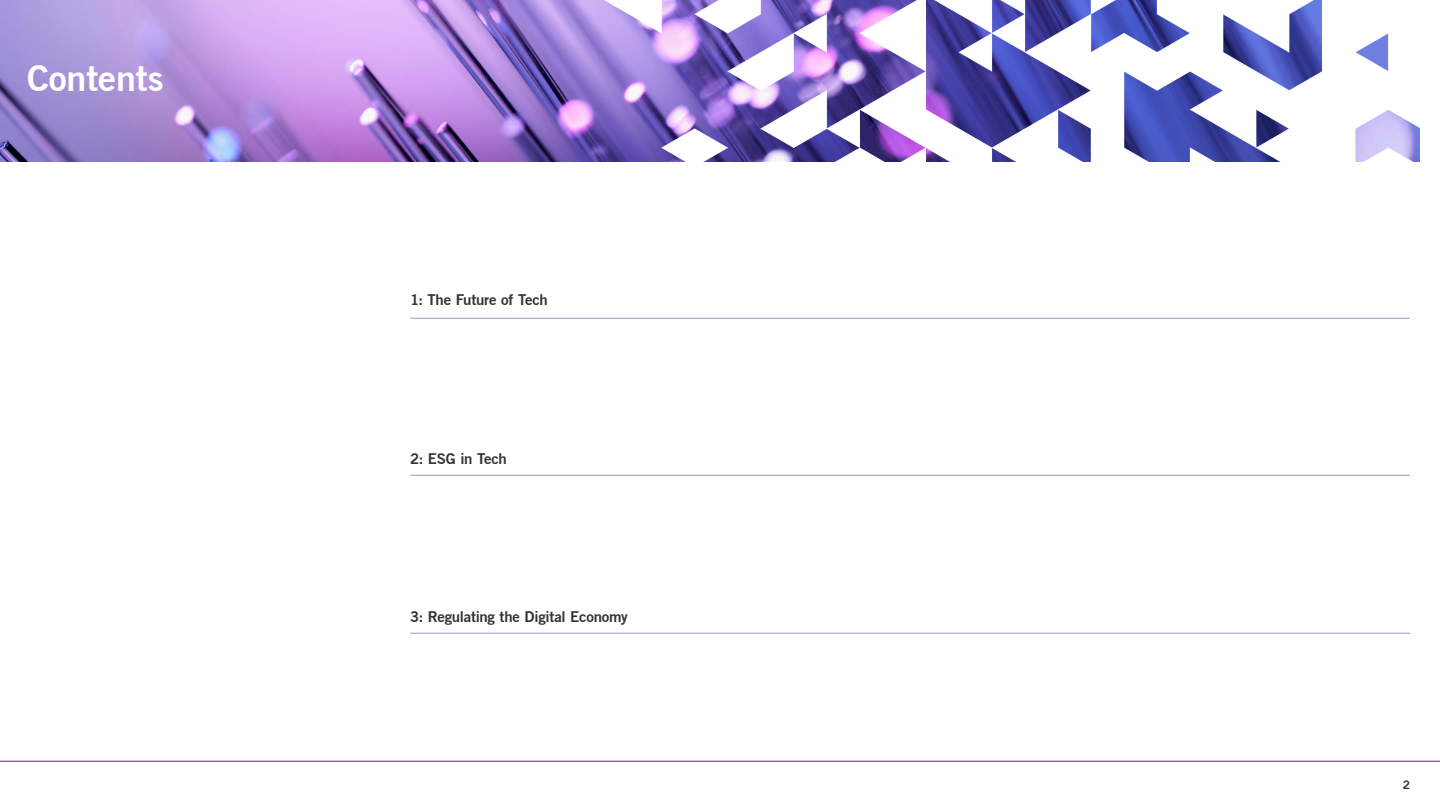
<style>
.page{position:relative;width:1440px;height:810px;background:#fff}
.page>*{position:absolute;margin:0;border:0;box-sizing:border-box;transform-origin:0 0}
.t1{font:700 36px "Trade Gothic No.2";letter-spacing:-.005em;color:#fff}
.t2{font:700 15px "Trade Gothic No.2";letter-spacing:-.015em;color:#333}
.t3{font:700 12px "Trade Gothic No.2";color:#333}
</style>
<div class="page">
<hr style="left:410px;top:318px;width:1000px;height:1px;background:#99c">
<hr style="left:410px;top:475px;width:1000px;height:1px;background:#99c">
<hr style="left:410px;top:633px;width:1000px;height:1px;background:#99c">
<img style="left:0;top:0;width:276px;height:162px">
<img style="left:276px;top:0;width:1144px;height:162px">
<hr style="left:0;top:761px;width:1440px;height:1px;background:#af005f">
<h1 class="t1" style="left:27px;top:56px;width:138px">Contents</h1>
<p class="t2" style="left:410px;top:290px;width:139px">1: The Future of Tech</p>
<p class="t2" style="left:410px;top:449px;width:98px">2: ESG in Tech</p>
<p class="t2" style="left:410px;top:607px;width:219px">3: Regulating the Digital Economy</p>
<p class="t3" style="left:1403px;top:778px;width:9px">2</p>
</div>
